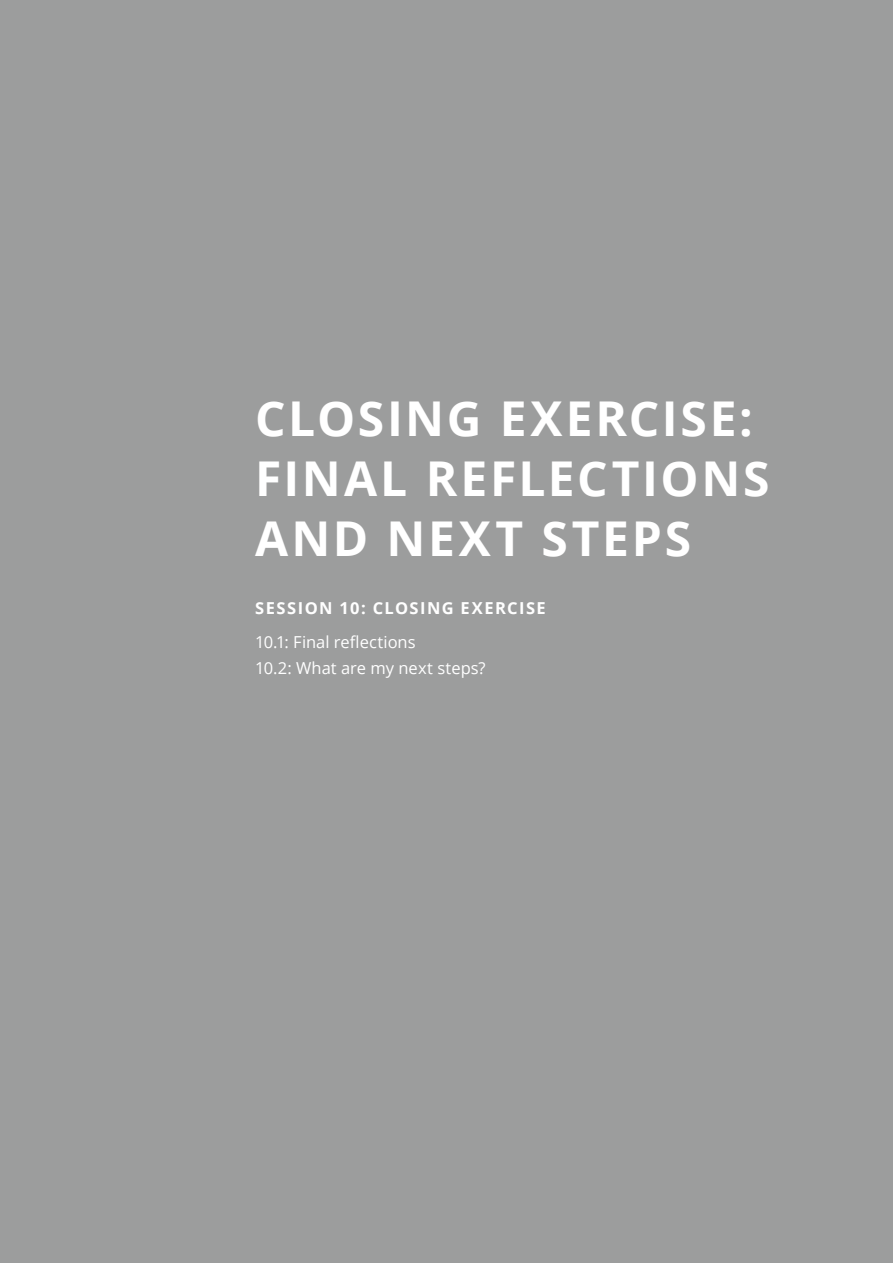
<style>
.page{position:relative;width:893px;height:1263px;background:#9c9d9d}
.page>*{position:absolute;margin:0;border:0;box-sizing:border-box;transform-origin:0 0}
.t1{font:700 48px/60px "Open Sans";letter-spacing:.055em;color:#fff}
.t2{font:16.5px/25.5px "Open Sans";color:#fff}
.t3{font:700 16.5px "Open Sans";letter-spacing:.085em;color:#fff}
</style>
<div class="page">
<h1 class="t1" style="left:255px;top:387px;width:516px">CLOSING EXERCISE:<br>FINAL REFLECTIONS<br>AND NEXT STEPS</h1>
<p class="t3" style="left:255px;top:597px;width:292px">SESSION 10: CLOSING EXERCISE</p>
<p class="t2" style="left:255px;top:629px;width:232px">10.1: Final reflections<br>10.2: What are my next steps?</p>
</div>
